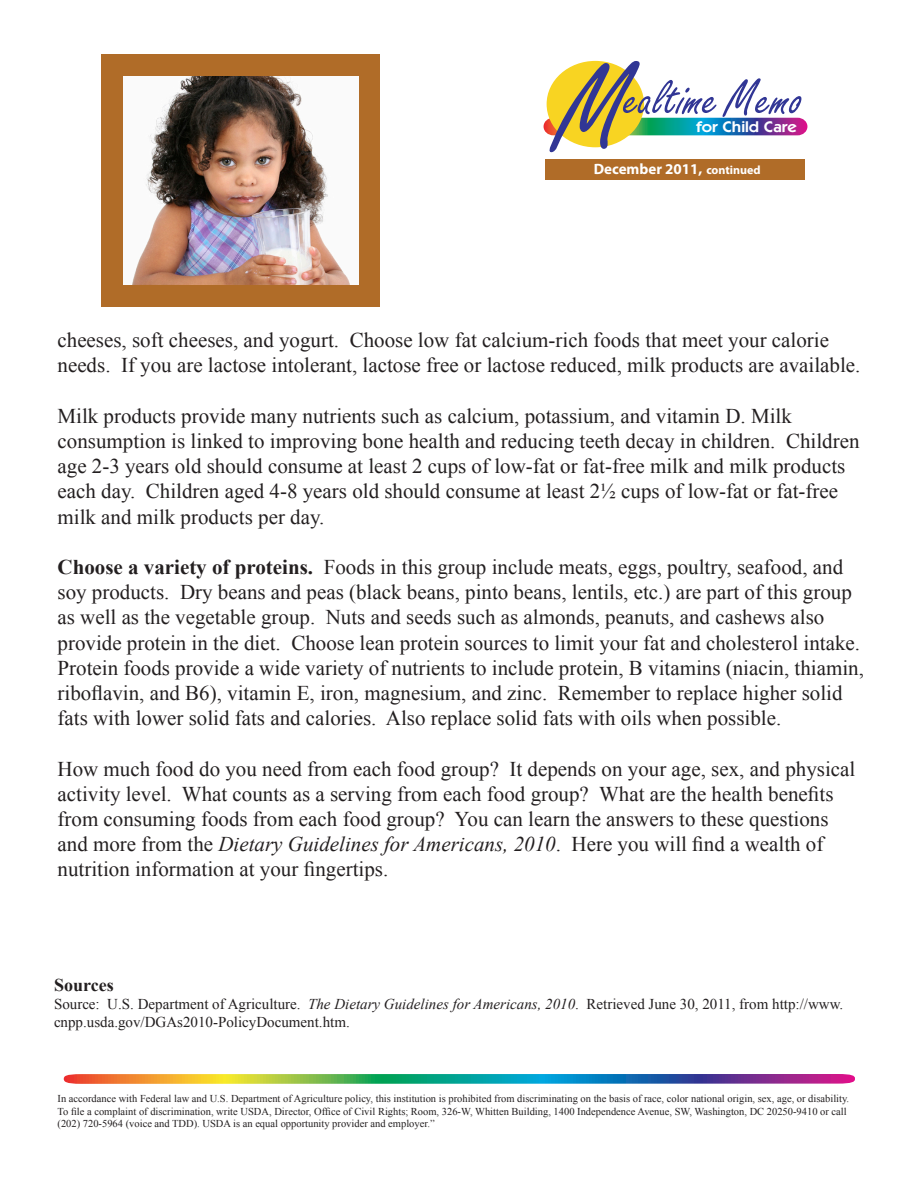
<style>
.page{position:relative;width:918px;height:1188px;background:#fff}
.page>*{position:absolute;margin:0;border:0;box-sizing:border-box;transform-origin:0 0}
.t1{font:21px/25.2px "Times New Roman";color:#231f20}
.t2{font:700 18px "Times New Roman";color:#231f20}
.t3{font:600 15.45px "Itc Kabel";color:#fff;scale:1.1 1}
.t4{font:15px/18px "Times New Roman";color:#231f20}
.t5{font:700 15px "Myriad Pro";color:#fff}
.t6{font:10.5px/12.6px "Times New Roman";color:#231f20}
.s1{font-size:12px}
.s2{font-weight:700}
.s3{font-style:italic}
</style>
<div class="page">
<svg style="left:544px;top:61px;width:263px;height:91px"></svg>
<div style="left:545px;top:159px;width:260px;height:21px;background:#b06c28"></div>
<svg style="left:64px;top:1074px;width:791px;height:10px;background:#70887b"></svg>
<div style="left:101px;top:54px;width:278px;height:253px;background:#b06c28"></div>
<img style="left:123px;top:76px;width:235px;height:209px">
<p class="t3" style="left:696px;top:117px;width:93px">for Child Care</p>
<p class="t5" style="left:594px;top:160px;width:168px">December 2011, <span class="s1">continued</span></p>
<p class="t1" style="left:58px;top:327px;width:805px">cheeses, soft cheeses, and yogurt. Choose low fat calcium-rich foods that meet your calorie needs. If you are lactose intolerant, lactose free or lactose reduced, milk products are available.</p>
<p class="t1" style="left:58px;top:403px;width:804px">Milk products provide many nutrients such as calcium, potassium, and vitamin D. Milk consumption is linked to improving bone health and reducing teeth decay in children. Children age 2-3 years old should consume at least 2 cups of low-fat or fat-free milk and milk products each day. Children aged 4-8 years old should consume at least 2½ cups of low-fat or fat-free milk and milk products per day.</p>
<p class="t1" style="left:58px;top:554px;width:808px"><span class="s2">Choose a variety of proteins.</span> Foods in this group include meats, eggs, poultry, seafood, and soy products. Dry beans and peas (black beans, pinto beans, lentils, etc.) are part of this group as well as the vegetable group. Nuts and seeds such as almonds, peanuts, and cashews also provide protein in the diet. Choose lean protein sources to limit your fat and cholesterol intake.<br>Protein foods provide a wide variety of nutrients to include protein, B vitamins (niacin, thiamin, riboflavin, and B6), vitamin E, iron, magnesium, and zinc. Remember to replace higher solid fats with lower solid fats and calories. Also replace solid fats with oils when possible.</p>
<p class="t1" style="left:58px;top:756px;width:799px">How much food do you need from each food group? It depends on your age, sex, and physical activity level. What counts as a serving from each food group? What are the health benefits from consuming foods from each food group? You can learn the answers to these questions and more from the <span class="s3">Dietary Guidelines for Americans, 2010</span>. Here you will find a wealth of nutrition information at your fingertips.</p>
<p class="t2" style="left:54px;top:972px;width:61px">Sources</p>
<p class="t4" style="left:54px;top:994px;width:791px">Source: U.S. Department of Agriculture. <span class="s3">The Dietary Guidelines for Americans, 2010</span>. Retrieved June 30, 2011, from http://www. cnpp.usda.gov/DGAs2010-PolicyDocument.htm.</p>
<p class="t6" style="left:58px;top:1092px;width:793px">In accordance with Federal law and U.S. Department of Agriculture policy, this institution is prohibited from discriminating on the basis of race, color national origin, sex, age, or disability.</p>
<p class="t6" style="left:58px;top:1105px;width:791px">To file a complaint of discrimination, write USDA, Director, Office of Civil Rights; Room, 326-W, Whitten Building, 1400 Independence Avenue, SW, Washington, DC 20250-9410 or call (202) 720-5964 (voice and TDD). USDA is an equal opportunity provider and employer.”</p>
</div>
